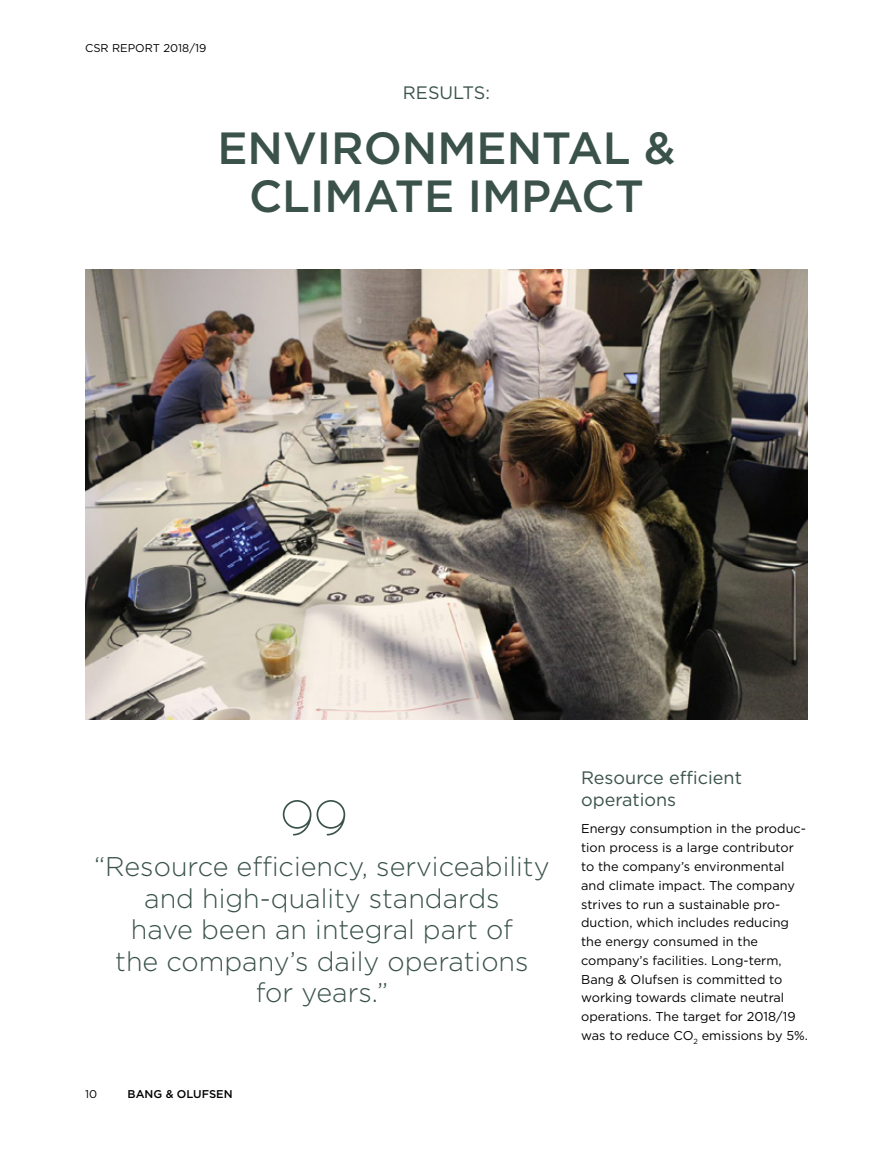
<style>
.page{position:relative;width:893px;height:1149px;background:#fff}
.page>*{position:absolute;margin:0;border:0;box-sizing:border-box;transform-origin:0 0}
.t1{font:500 45px/48px "Gotham";color:#3a524a;text-align:center}
.t2{font:300 27px/31.5px "Gotham";color:#3a524a;text-align:center}
.t3{font:18px/22.5px "Gotham";color:#3a524a}
.t4{font:12.75px/18.8px "Gotham";color:#000}
.t5{font:11.25px "Gotham";color:#000}
.t6{font:500 11.25px "Gotham";color:#000}
</style>
<div class="page">
<svg style="left:283px;top:800px;width:28px;height:35px"></svg>
<svg style="left:317px;top:800px;width:28px;height:35px"></svg>
<img style="left:85px;top:269px;width:723px;height:450px">
<p class="t5" style="left:85px;top:40px;width:123px">CSR REPORT 2018/19</p>
<h3 class="t3" style="left:403px;top:81px;width:89px">RESULTS:</h3>
<h1 class="t1" style="left:217px;top:123px;width:460px">ENVIRONMENTAL &amp;<br>CLIMATE IMPACT</h1>
<h2 class="t2" style="left:94px;top:850px;width:457px">“Resource efficiency, serviceability and high-quality standards<br>have been an integral part of<br>the company’s daily operations for years.”</h2>
<p class="t5" style="left:85px;top:1086px;width:14px">10</p>
<p class="t6" style="left:128px;top:1086px;width:107px">BANG &amp; OLUFSEN</p>
<h3 class="t3" style="left:581px;top:765px;width:162px">Resource efficient operations</h3>
<p class="t4" style="left:581px;top:819px;width:228px">Energy consumption in the produc&shy;tion process is a large contributor to the company’s environmental and climate impact. The company strives to run a sustainable pro&shy;duction, which includes reducing the energy consumed in the company’s facilities. Long-term,<br>Bang &amp; Olufsen is committed to working towards climate neutral operations. The target for 2018/19 was to reduce CO<sub>2</sub> emissions by 5%.</p>
</div>
